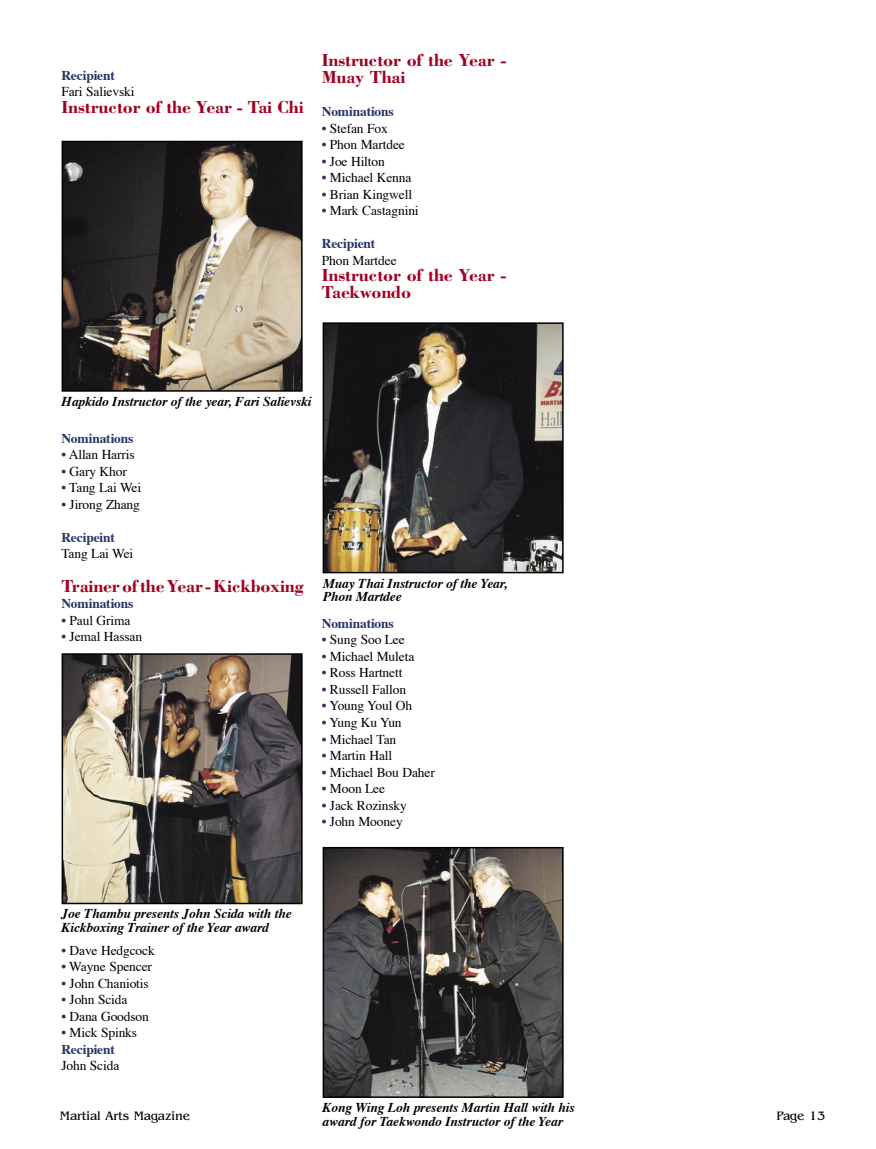
<style>
.page{position:relative;width:876px;height:1149px;background:#fff}
.page>*{position:absolute;margin:0;border:0;box-sizing:border-box;transform-origin:0 0}
.t1{font:700 18px/16.5px "Bodoni";letter-spacing:-.01em;color:#a00022}
.t2{font:13.5px/16.5px "Times";letter-spacing:-.01em;color:#000}
.t3{font:italic 700 13.5px/13.5px "Times";letter-spacing:-.01em;color:#000}
.t4{font:700 13.5px "Times";letter-spacing:-.01em;color:#283366}
.t5{font:12.75px "Benguiat";color:#000}
.s1{color:#283366}
.s2{font-weight:700;color:#283366}
</style>
<div class="page">
<img style="left:65px;top:144px;width:235px;height:244px">
<div style="left:62px;top:141px;width:241px;height:250px;border:2px solid #000"></div>
<img style="left:65px;top:656px;width:235px;height:244px">
<div style="left:62px;top:653px;width:241px;height:250px;border:2px solid #000"></div>
<img style="left:326px;top:325px;width:235px;height:245px">
<div style="left:323px;top:322px;width:241px;height:251px;border:2px solid #000"></div>
<img style="left:326px;top:849px;width:235px;height:245px">
<div style="left:323px;top:846px;width:241px;height:251px;border:2px solid #000"></div>
<p class="t4" style="left:61px;top:66px;width:55px">Recipient</p>
<p class="t2" style="left:61px;top:84px;width:75px">Fari Salievski</p>
<h1 class="t1" style="left:61px;top:98px;width:244px">Instructor of the Year - Tai Chi</h1>
<h1 class="t1" style="left:322px;top:52px;width:186px">Instructor of the Year -<br>Muay Thai</h1>
<p class="t4" style="left:322px;top:102px;width:74px">Nominations</p>
<p class="t2" style="left:322px;top:120px;width:68px"><span class="s1">•</span> Stefan Fox</p>
<p class="t2" style="left:322px;top:137px;width:85px"><span class="s1">•</span> Phon Martdee</p>
<p class="t2" style="left:322px;top:153px;width:65px"><span class="s1">•</span> Joe Hilton</p>
<p class="t2" style="left:322px;top:170px;width:91px"><span class="s1">•</span> Michael Kenna</p>
<p class="t2" style="left:322px;top:186px;width:92px"><span class="s1">•</span> Brian Kingwell</p>
<p class="t2" style="left:322px;top:203px;width:98px"><span class="s1">•</span> Mark Castagnini</p>
<p class="t4" style="left:322px;top:234px;width:55px">Recipient</p>
<p class="t2" style="left:322px;top:252px;width:76px">Phon Martdee</p>
<h1 class="t1" style="left:322px;top:266px;width:186px">Instructor of the Year -<br>Taekwondo</h1>
<p class="t3" style="left:62px;top:395px;width:251px">Hapkido Instructor of the year, Fari Salievski</p>
<p class="t4" style="left:61px;top:429px;width:74px">Nominations</p>
<p class="t2" style="left:61px;top:447px;width:75px"><span class="s1">•</span> Allan Harris</p>
<p class="t2" style="left:61px;top:464px;width:67px"><span class="s1">•</span> Gary Khor</p>
<p class="t2" style="left:61px;top:480px;width:81px"><span class="s1">•</span> Tang Lai Wei</p>
<p class="t2" style="left:61px;top:497px;width:80px"><span class="s1">•</span> Jirong Zhang</p>
<p class="t4" style="left:61px;top:528px;width:55px">Recipeint</p>
<p class="t2" style="left:61px;top:546px;width:73px">Tang Lai Wei</p>
<h1 class="t1" style="left:61px;top:576px;width:244px">Trainer of the Year - Kickboxing</h1>
<p class="t4" style="left:61px;top:594px;width:74px">Nominations</p>
<p class="t2" style="left:61px;top:612px;width:71px"><span class="s1">•</span> Paul Grima</p>
<p class="t2" style="left:61px;top:629px;width:82px"><span class="s1">•</span> Jemal Hassan</p>
<p class="t3" style="left:323px;top:576px;width:186px">Muay Thai Instructor of the Year,<br>Phon Martdee</p>
<p class="t4" style="left:322px;top:614px;width:74px">Nominations</p>
<p class="t2" style="left:322px;top:632px;width:85px"><span class="s1">•</span> Sung Soo Lee</p>
<p class="t2" style="left:322px;top:648px;width:94px"><span class="s1">•</span> Michael Muleta</p>
<p class="t2" style="left:322px;top:665px;width:82px"><span class="s1">•</span> Ross Hartnett</p>
<p class="t2" style="left:322px;top:681px;width:86px"><span class="s1">•</span> Russell Fallon</p>
<p class="t2" style="left:322px;top:698px;width:92px"><span class="s1">•</span> Young Youl Oh</p>
<p class="t2" style="left:322px;top:714px;width:81px"><span class="s1">•</span> Yung Ku Yun</p>
<p class="t2" style="left:322px;top:731px;width:76px"><span class="s1">•</span> Michael Tan</p>
<p class="t2" style="left:322px;top:747px;width:72px"><span class="s1">•</span> Martin Hall</p>
<p class="t2" style="left:322px;top:764px;width:115px"><span class="s1">•</span> Michael Bou Daher</p>
<p class="t2" style="left:322px;top:780px;width:65px"><span class="s1">•</span> Moon Lee</p>
<p class="t2" style="left:322px;top:797px;width:87px"><span class="s1">•</span> Jack Rozinsky</p>
<p class="t2" style="left:322px;top:813px;width:83px"><span class="s1">•</span> John Mooney</p>
<p class="t3" style="left:62px;top:907px;width:232px">Joe Thambu presents John Scida with the<br>Kickboxing Trainer of the Year award</p>
<p class="t2" style="left:61px;top:942px;width:95px"><span class="s1">•</span> Dave Hedgcock</p>
<p class="t2" style="left:61px;top:959px;width:92px"><span class="s1">•</span> Wayne Spencer</p>
<p class="t2" style="left:61px;top:975px;width:89px"><span class="s1">•</span> John Chaniotis</p>
<p class="t2" style="left:61px;top:992px;width:68px"><span class="s1">•</span> John Scida</p>
<p class="t2" style="left:61px;top:1008px;width:89px"><span class="s1">•</span> Dana Goodson</p>
<p class="t2" style="left:61px;top:1025px;width:77px"><span class="s1">•</span> Mick Spinks<br><span class="s2">Recipient</span></p>
<p class="t2" style="left:61px;top:1058px;width:59px">John Scida</p>
<p class="t3" style="left:323px;top:1100px;width:254px">Kong Wing Loh presents Martin Hall with his award for Taekwondo Instructor of the Year</p>
<p class="t5" style="left:60px;top:1108px;width:132px">Martial Arts Magazine</p>
<p class="t5" style="left:776px;top:1108px;width:50px">Page 13</p>
</div>
